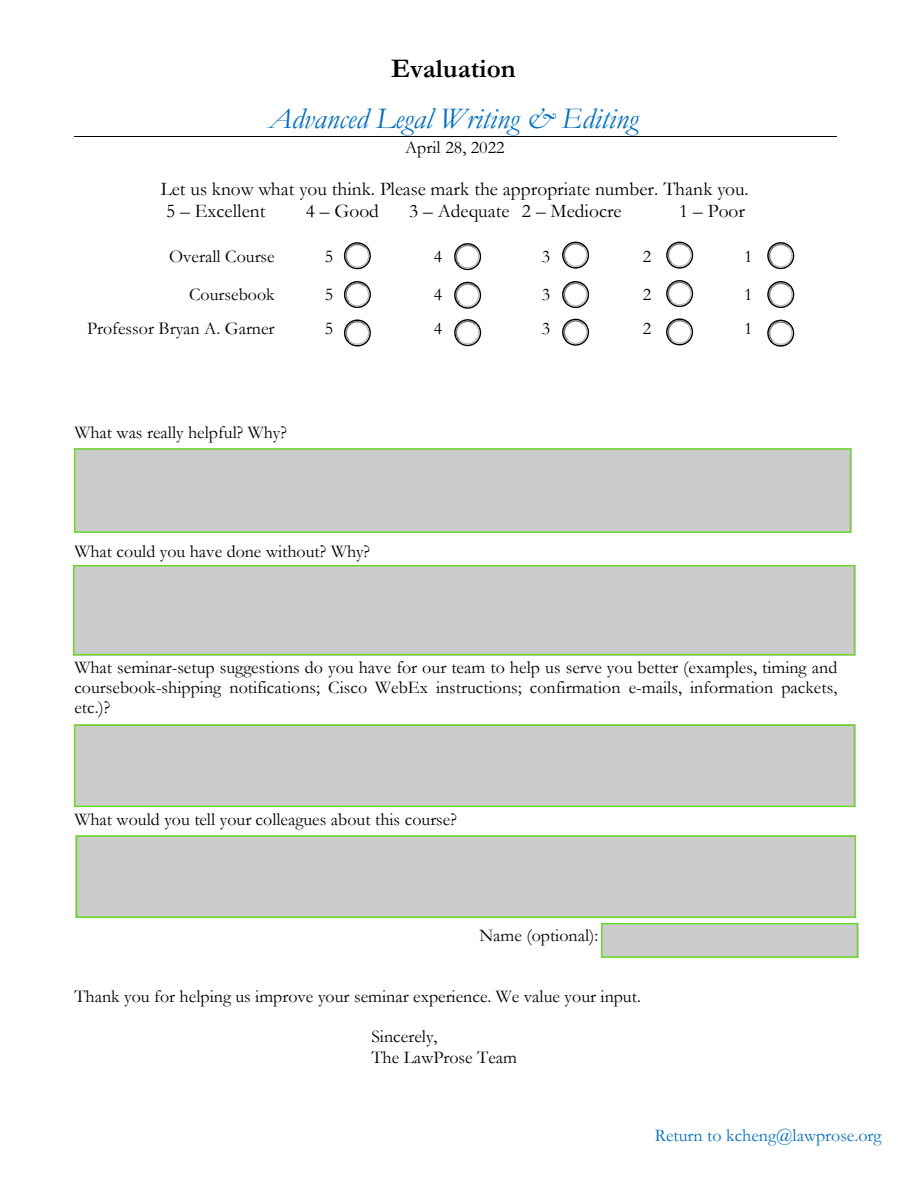
<style>
.page{position:relative;width:918px;height:1188px;background:#fff}
.page>*{position:absolute;margin:0;border:0;box-sizing:border-box;transform-origin:0 0}
.t1{font:italic 30px "Garamond";color:#0070c0}
.t2{font:700 27px "Garamond";color:#000}
.t3{font:19.5px/21.9px "Garamond";color:#000}
.t4{font:18px/20.2px "Garamond";color:#000;text-align:justify}
.t5{font:18px "Garamond";color:#0070c0}
</style>
<div class="page">
<hr style="left:74px;top:137px;width:763px;height:1px;background:#000">
<div style="left:454px;top:243px;width:27px;height:27px;border:2px solid #000;border-radius:50%"></div>
<svg style="left:454px;top:244px;width:27px;height:25px"></svg>
<div style="left:562px;top:242px;width:27px;height:27px;border:2px solid #000;border-radius:50%"></div>
<svg style="left:562px;top:243px;width:27px;height:24px"></svg>
<div style="left:666px;top:242px;width:27px;height:27px;border:2px solid #000;border-radius:50%"></div>
<svg style="left:666px;top:243px;width:27px;height:24px"></svg>
<svg style="left:767px;top:242px;width:27px;height:27px"></svg>
<div style="left:344px;top:281px;width:27px;height:27px;border:2px solid #000;border-radius:50%"></div>
<svg style="left:344px;top:282px;width:27px;height:25px"></svg>
<div style="left:454px;top:282px;width:27px;height:27px;border:2px solid #000;border-radius:50%"></div>
<svg style="left:454px;top:283px;width:27px;height:25px"></svg>
<div style="left:562px;top:281px;width:27px;height:27px;border:2px solid #000;border-radius:50%"></div>
<svg style="left:562px;top:282px;width:27px;height:25px"></svg>
<div style="left:666px;top:280px;width:27px;height:27px;border:2px solid #000;border-radius:50%"></div>
<svg style="left:666px;top:281px;width:27px;height:25px"></svg>
<svg style="left:767px;top:281px;width:27px;height:27px"></svg>
<div style="left:344px;top:319px;width:27px;height:27px;border:2px solid #000;border-radius:50%"></div>
<svg style="left:344px;top:321px;width:27px;height:24px"></svg>
<div style="left:454px;top:319px;width:27px;height:27px;border:2px solid #000;border-radius:50%"></div>
<svg style="left:454px;top:320px;width:27px;height:25px"></svg>
<div style="left:562px;top:319px;width:27px;height:27px;border:2px solid #000;border-radius:50%"></div>
<svg style="left:562px;top:320px;width:27px;height:25px"></svg>
<div style="left:666px;top:318px;width:27px;height:27px;border:2px solid #000;border-radius:50%"></div>
<svg style="left:666px;top:320px;width:27px;height:24px"></svg>
<svg style="left:767px;top:320px;width:27px;height:27px"></svg>
<div style="left:74px;top:448px;width:777px;height:85px;background:#ccc"></div>
<div style="left:74px;top:448px;width:777px;height:85px;border:2px solid #6ad928"></div>
<div style="left:73px;top:565px;width:782px;height:90px;background:#ccc"></div>
<div style="left:73px;top:565px;width:782px;height:90px;border:1px solid #6ad928"></div>
<div style="left:74px;top:724px;width:781px;height:83px;background:#ccc"></div>
<div style="left:74px;top:724px;width:781px;height:83px;border:2px solid #6ad928"></div>
<div style="left:76px;top:835px;width:780px;height:83px;background:#ccc"></div>
<div style="left:76px;top:835px;width:780px;height:83px;border:2px solid #6ad928"></div>
<div style="left:601px;top:923px;width:257px;height:35px;background:#ccc"></div>
<div style="left:601px;top:923px;width:257px;height:35px;border:2px solid #6ad928"></div>
<div style="left:344px;top:242px;width:27px;height:27px;border:2px solid #000;border-radius:50%"></div>
<svg style="left:344px;top:243px;width:27px;height:25px"></svg>
<h2 class="t2" style="left:391px;top:59px;width:126px">Evaluation</h2>
<h1 class="t1" style="left:269px;top:98px;width:371px">Advanced Legal Writing &amp; Editing</h1>
<p class="t4" style="left:405px;top:137px;width:101px">April 28, 2022</p>
<p class="t3" style="left:161px;top:179px;width:590px">Let us know what you think. Please mark the appropriate number. Thank you.<br>5 – Excellent</p>
<p class="t3" style="left:306px;top:201px;width:75px">4 – Good</p>
<p class="t3" style="left:409px;top:201px;width:214px">3 – Adequate 2 – Mediocre</p>
<p class="t3" style="left:679px;top:201px;width:67px">1 – Poor</p>
<p class="t4" style="left:169px;top:248px;width:107px">Overall Course</p>
<p class="t4" style="left:325px;top:248px;width:10px">5</p>
<p class="t4" style="left:434px;top:248px;width:10px">4</p>
<p class="t4" style="left:542px;top:248px;width:10px">3</p>
<p class="t4" style="left:643px;top:248px;width:10px">2</p>
<p class="t4" style="left:744px;top:248px;width:10px">1</p>
<p class="t4" style="left:189px;top:286px;width:87px">Coursebook</p>
<p class="t4" style="left:325px;top:286px;width:10px">5</p>
<p class="t4" style="left:434px;top:286px;width:10px">4</p>
<p class="t4" style="left:542px;top:286px;width:10px">3</p>
<p class="t4" style="left:643px;top:286px;width:10px">2</p>
<p class="t4" style="left:744px;top:286px;width:10px">1</p>
<p class="t4" style="left:87px;top:320px;width:189px">Professor Bryan A. Garner</p>
<p class="t4" style="left:325px;top:320px;width:10px">5</p>
<p class="t4" style="left:434px;top:320px;width:10px">4</p>
<p class="t4" style="left:542px;top:320px;width:10px">3</p>
<p class="t4" style="left:643px;top:320px;width:10px">2</p>
<p class="t4" style="left:744px;top:320px;width:10px">1</p>
<p class="t4" style="left:74px;top:424px;width:214px">What was really helpful? Why?</p>
<p class="t4" style="left:74px;top:543px;width:297px">What could you have done without? Why?</p>
<p class="t4" style="left:74px;top:659px;width:765px">What seminar-setup suggestions do you have for our team to help us serve you better (examples, timing and coursebook-shipping notifications; Cisco WebEx instructions; confirmation e-mails, information packets, etc.)?</p>
<p class="t4" style="left:74px;top:811px;width:384px">What would you tell your colleagues about this course?</p>
<p class="t4" style="left:479px;top:927px;width:121px">Name (optional):</p>
<p class="t4" style="left:74px;top:988px;width:568px">Thank you for helping us improve your seminar experience. We value your input.</p>
<p class="t4" style="left:371px;top:1028px;width:147px">Sincerely,<br>The LawProse Team</p>
<p class="t5" style="left:655px;top:1124px;width:228px">Return to kcheng@lawprose.org</p>
</div>
